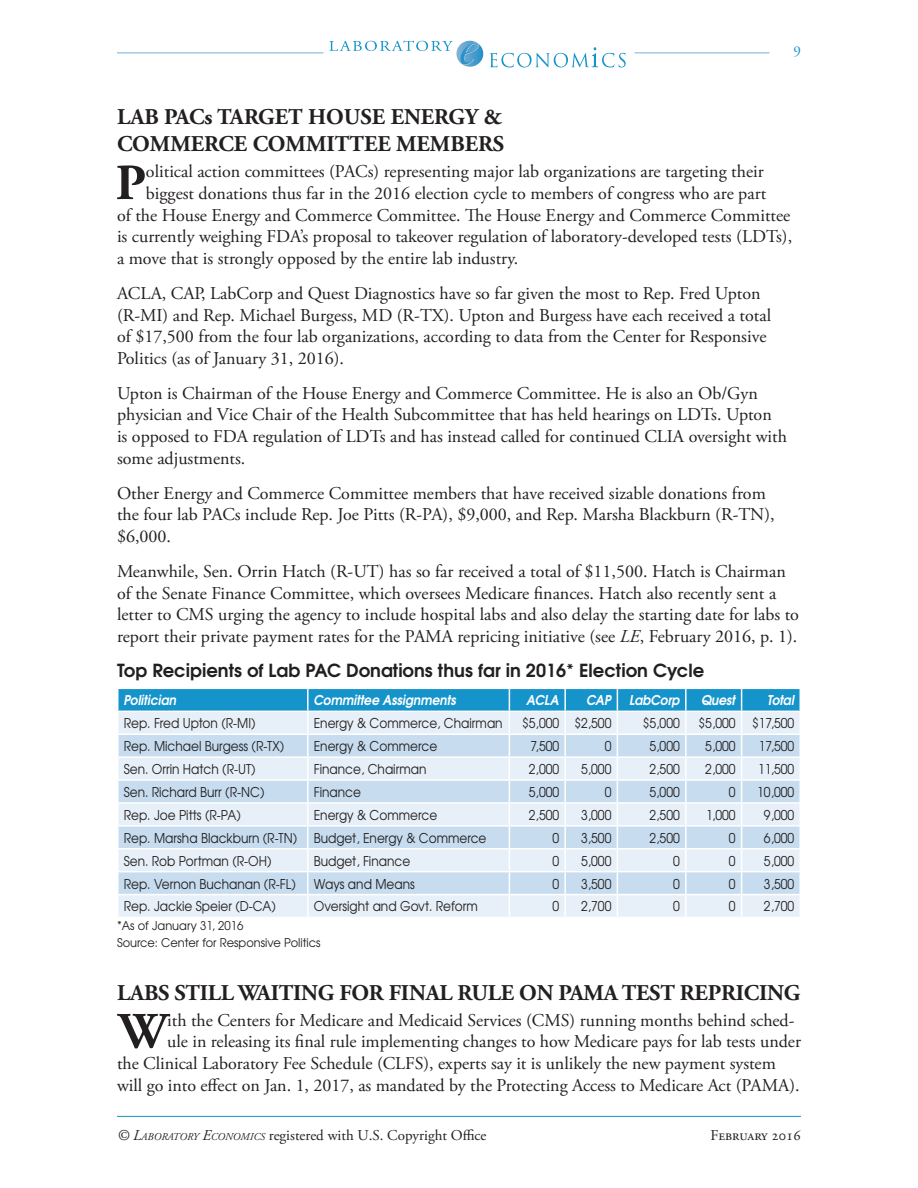
<style>
.page{position:relative;width:918px;height:1188px;background:#fff}
.page>*{position:absolute;margin:0;border:0;box-sizing:border-box;transform-origin:0 0}
.articletext{font:700 50.55px "Adobe Garamond Pro";color:#231f20}
.articletext-2{font:700 22.5px/27px "Adobe Garamond Pro";letter-spacing:-.01em;color:#231f20}
.articletext-3{font:18px/21.6px "Adobe Garamond Pro";color:#231f20}
.articletext-4{font:700 18px "Te X Gyre Adventor";color:#231f20}
.t1{font:15px "Adobe Garamond Pro";color:#231f20}
.t2{font:15px "Adobe Garamond Pro";color:#1593cb}
.Table_Head{font:13.5px "Te X Gyre Adventor";color:#231f20;scale:.9 1}
.Table_Head-2{font:italic 700 13.5px "Te X Gyre Adventor";color:#fff;scale:.9 1}
.articletext-5{font:12px/16.5px "Te X Gyre Adventor";color:#231f20;scale:.95 1}
.s1{font-style:italic}
.s2{font-style:italic;font-size:10.5px}
</style>
<div class="page">
<svg style="left:329px;top:40px;width:154px;height:27px"></svg>
<svg style="left:490px;top:47px;width:136px;height:20px"></svg>
<hr style="left:117px;top:52px;width:206px;height:1px;background:#76b1db">
<hr style="left:635px;top:52px;width:135px;height:1px;background:#76b1db">
<hr style="left:117px;top:1116px;width:684px;height:1px;background:#1593cb">
<svg style="left:117px;top:688px;width:684px;height:229px;background:#c9e1f0"></svg>
<p class="t2" style="left:794px;top:43px;width:9px">9</p>
<p class="articletext-2" style="left:117px;top:104px;width:389px">LAB PACs TARGET HOUSE ENERGY &amp;<br>COMMERCE COMMITTEE MEMBERS</p>
<p class="articletext" style="left:116px;top:154px;width:32px">P</p>
<p class="articletext-3" style="left:146px;top:162px;width:619px">olitical action committees (PACs) representing major lab organizations are targeting their</p>
<p class="articletext-3" style="left:146px;top:183px;width:622px">biggest donations thus far in the 2016 election cycle to members of congress who are part</p>
<p class="articletext-3" style="left:117px;top:205px;width:675px">of the House Energy and Commerce Committee. The House Energy and Commerce Committee</p>
<p class="articletext-3" style="left:117px;top:226px;width:677px">is currently weighing FDA’s proposal to takeover regulation of laboratory-developed tests (LDTs),</p>
<p class="articletext-3" style="left:117px;top:248px;width:403px">a move that is strongly opposed by the entire lab industry.</p>
<p class="articletext-3" style="left:117px;top:283px;width:656px">ACLA, CAP, LabCorp and Quest Diagnostics have so far given the most to Rep. Fred Upton (R-MI) and Rep. Michael Burgess, MD (R-TX). Upton and Burgess have each received a total of $17,500 from the four lab organizations, according to data from the Center for Responsive Politics (as of January 31, 2016).</p>
<p class="articletext-3" style="left:117px;top:383px;width:671px">Upton is Chairman of the House Energy and Commerce Committee. He is also an Ob/Gyn physician and Vice Chair of the Health Subcommittee that has held hearings on LDTs. Upton<br>is opposed to FDA regulation of LDTs and has instead called for continued CLIA oversight with some adjustments.</p>
<p class="articletext-3" style="left:117px;top:483px;width:659px">Other Energy and Commerce Committee members that have received sizable donations from the four lab PACs include Rep. Joe Pitts (R-PA), $9,000, and Rep. Marsha Blackburn (R-TN), $6,000.</p>
<p class="articletext-3" style="left:117px;top:561px;width:683px">Meanwhile, Sen. Orrin Hatch (R-UT) has so far received a total of $11,500. Hatch is Chairman of the Senate Finance Committee, which oversees Medicare finances. Hatch also recently sent a letter to CMS urging the agency to include hospital labs and also delay the starting date for labs to report their private payment rates for the PAMA repricing initiative (see <span class="s1">LE</span>, February 2016, p. 1).</p>
<p class="articletext-4" style="left:117px;top:655px;width:589px">Top Recipients of Lab PAC Donations thus far in 2016* Election Cycle</p>
<p class="Table_Head-2" style="left:124px;top:689px;width:60px">Politician</p>
<p class="Table_Head-2" style="left:314px;top:689px;width:160px">Committee Assignments</p>
<p class="Table_Head-2" style="left:527px;top:689px;width:38px">ACLA</p>
<p class="Table_Head-2" style="left:586px;top:689px;width:29px">CAP</p>
<p class="Table_Head-2" style="left:629px;top:689px;width:58px">LabCorp</p>
<p class="Table_Head-2" style="left:701px;top:689px;width:40px">Quest</p>
<p class="Table_Head-2" style="left:767px;top:689px;width:31px">Total</p>
<p class="Table_Head" style="left:124px;top:713px;width:148px">Rep. Fred Upton (R-MI)</p>
<p class="Table_Head" style="left:314px;top:713px;width:211px">Energy &amp; Commerce, Chairman</p>
<p class="Table_Head" style="left:522px;top:713px;width:43px">$5,000</p>
<p class="Table_Head" style="left:574px;top:713px;width:43px">$2,500</p>
<p class="Table_Head" style="left:643px;top:713px;width:43px">$5,000</p>
<p class="Table_Head" style="left:699px;top:713px;width:43px">$5,000</p>
<p class="Table_Head" style="left:752px;top:713px;width:48px">$17,500</p>
<p class="Table_Head" style="left:124px;top:736px;width:180px">Rep. Michael Burgess (R-TX)</p>
<p class="Table_Head" style="left:314px;top:736px;width:139px">Energy &amp; Commerce</p>
<p class="Table_Head" style="left:531px;top:736px;width:33px">7,500</p>
<p class="Table_Head" style="left:605px;top:736px;width:9px">0</p>
<p class="Table_Head" style="left:650px;top:736px;width:35px">5,000</p>
<p class="Table_Head" style="left:705px;top:736px;width:35px">5,000</p>
<p class="Table_Head" style="left:759px;top:736px;width:41px">17,500</p>
<p class="Table_Head" style="left:124px;top:758px;width:148px">Sen. Orrin Hatch (R-UT)</p>
<p class="Table_Head" style="left:314px;top:758px;width:127px">Finance, Chairman</p>
<p class="Table_Head" style="left:529px;top:758px;width:35px">2,000</p>
<p class="Table_Head" style="left:581px;top:758px;width:35px">5,000</p>
<p class="Table_Head" style="left:650px;top:758px;width:35px">2,500</p>
<p class="Table_Head" style="left:705px;top:758px;width:35px">2,000</p>
<p class="Table_Head" style="left:758px;top:758px;width:42px">11,500</p>
<p class="Table_Head" style="left:124px;top:781px;width:158px">Sen. Richard Burr (R-NC)</p>
<p class="Table_Head" style="left:314px;top:781px;width:54px">Finance</p>
<p class="Table_Head" style="left:529px;top:781px;width:35px">5,000</p>
<p class="Table_Head" style="left:605px;top:781px;width:9px">0</p>
<p class="Table_Head" style="left:650px;top:781px;width:35px">5,000</p>
<p class="Table_Head" style="left:729px;top:781px;width:9px">0</p>
<p class="Table_Head" style="left:757px;top:781px;width:43px">10,000</p>
<p class="Table_Head" style="left:124px;top:804px;width:132px">Rep. Joe Pitts (R-PA)</p>
<p class="Table_Head" style="left:314px;top:804px;width:139px">Energy &amp; Commerce</p>
<p class="Table_Head" style="left:529px;top:804px;width:35px">2,500</p>
<p class="Table_Head" style="left:581px;top:804px;width:35px">3,000</p>
<p class="Table_Head" style="left:650px;top:804px;width:35px">2,500</p>
<p class="Table_Head" style="left:706px;top:804px;width:34px">1,000</p>
<p class="Table_Head" style="left:764px;top:804px;width:35px">9,000</p>
<p class="Table_Head" style="left:124px;top:827px;width:194px">Rep. Marsha Blackburn (R-TN)</p>
<p class="Table_Head" style="left:314px;top:827px;width:193px">Budget, Energy &amp; Commerce</p>
<p class="Table_Head" style="left:552px;top:827px;width:9px">0</p>
<p class="Table_Head" style="left:581px;top:827px;width:35px">3,500</p>
<p class="Table_Head" style="left:650px;top:827px;width:35px">2,500</p>
<p class="Table_Head" style="left:729px;top:827px;width:9px">0</p>
<p class="Table_Head" style="left:764px;top:827px;width:35px">6,000</p>
<p class="Table_Head" style="left:124px;top:850px;width:166px">Sen. Rob Portman (R-OH)</p>
<p class="Table_Head" style="left:314px;top:850px;width:109px">Budget, Finance</p>
<p class="Table_Head" style="left:552px;top:850px;width:9px">0</p>
<p class="Table_Head" style="left:581px;top:850px;width:35px">5,000</p>
<p class="Table_Head" style="left:673px;top:850px;width:9px">0</p>
<p class="Table_Head" style="left:729px;top:850px;width:9px">0</p>
<p class="Table_Head" style="left:764px;top:850px;width:35px">5,000</p>
<p class="Table_Head" style="left:124px;top:873px;width:193px">Rep. Vernon Buchanan (R-FL)</p>
<p class="Table_Head" style="left:314px;top:873px;width:114px">Ways and Means</p>
<p class="Table_Head" style="left:552px;top:873px;width:9px">0</p>
<p class="Table_Head" style="left:581px;top:873px;width:35px">3,500</p>
<p class="Table_Head" style="left:673px;top:873px;width:9px">0</p>
<p class="Table_Head" style="left:729px;top:873px;width:9px">0</p>
<p class="Table_Head" style="left:764px;top:873px;width:35px">3,500</p>
<p class="Table_Head" style="left:124px;top:896px;width:171px">Rep. Jackie Speier (D-CA)</p>
<p class="Table_Head" style="left:314px;top:896px;width:184px">Oversight and Govt. Reform</p>
<p class="Table_Head" style="left:552px;top:896px;width:9px">0</p>
<p class="Table_Head" style="left:581px;top:896px;width:35px">2,700</p>
<p class="Table_Head" style="left:673px;top:896px;width:9px">0</p>
<p class="Table_Head" style="left:729px;top:896px;width:9px">0</p>
<p class="Table_Head" style="left:764px;top:896px;width:35px">2,700</p>
<p class="articletext-5" style="left:117px;top:917px;width:216px">*As of January 31, 2016<br>Source: Center for Responsive Politics</p>
<p class="articletext-2" style="left:117px;top:979px;width:685px">LABS STILL WAITING FOR FINAL RULE ON PAMA TEST REPRICING</p>
<p class="articletext" style="left:119px;top:1002px;width:50px">W</p>
<p class="articletext-3" style="left:167px;top:1010px;width:629px">ith the Centers for Medicare and Medicaid Services (CMS) running months behind sched-</p>
<p class="articletext-3" style="left:167px;top:1032px;width:635px">ule in releasing its final rule implementing changes to how Medicare pays for lab tests under</p>
<p class="articletext-3" style="left:117px;top:1053px;width:660px">the Clinical Laboratory Fee Schedule (CLFS), experts say it is unlikely the new payment system</p>
<p class="articletext-3" style="left:117px;top:1075px;width:684px">will go into effect on Jan. 1, 2017, as mandated by the Protecting Access to Medicare Act (PAMA).</p>
<p class="t1" style="left:117px;top:1127px;width:371px"><span class="s1">© L</span><span class="s2">ABORATORY</span> <span class="s1">E</span><span class="s2">CONOMICS</span> registered with U.S. Copyright Office</p>
<p class="t1" style="left:711px;top:1127px;width:92px">February 2016</p>
</div>
